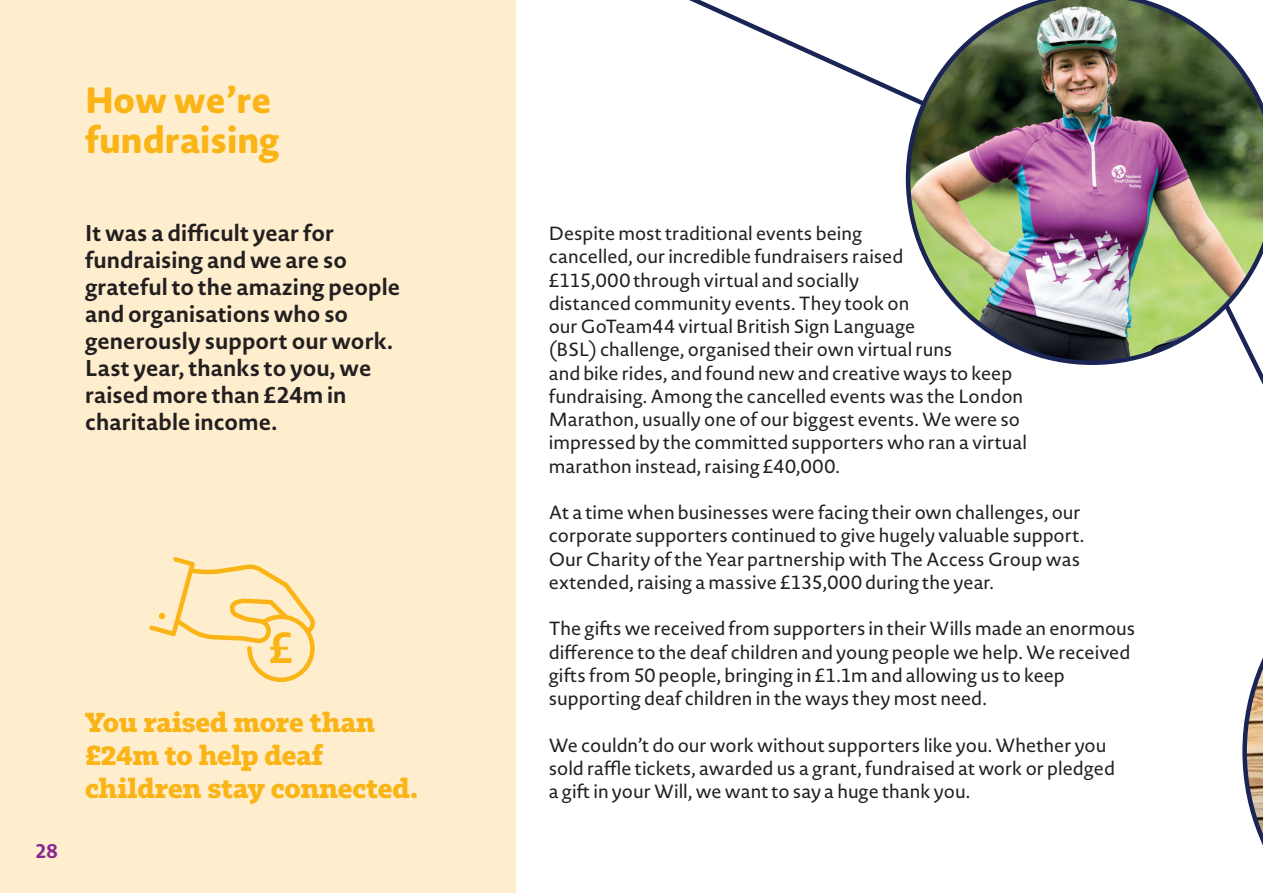
<style>
.page{position:relative;width:1263px;height:893px;background:#fff}
.page>*{position:absolute;margin:0;border:0;box-sizing:border-box;transform-origin:0 0}
.Standfirst{font:700 42.9px "Novel Sans Pro";color:#fbb416}
.A_Head{font:800 36px/40.5px "Novel Sans Rd Pro";color:#fbb416}
.Bullets{font:700 27px/33px "Tabac Slab";letter-spacing:-.015em;color:#fbb416}
.Standfirst-2{font:700 22.5px/27px "Novel Sans Pro";color:#231f20}
.t1{font:700 19.5px "Novel Sans Rd Pro";color:#892890}
.Body_copy{font:18.75px/23.2px "Novel Sans Pro";color:#231f20}
</style>
<div class="page">
<div style="left:0;top:0;width:515px;height:893px;background:#feeece"></div>
<svg style="left:149px;top:557px;width:166px;height:125px"></svg>
<svg style="left:689px;top:0;width:217px;height:98px"></svg>
<svg style="left:1242px;top:365px;width:21px;height:480px"></svg>
<img style="left:906px;top:0;width:357px;height:365px">
<p class="A_Head" style="left:85px;top:79px;width:196px">How we’re fundraising</p>
<p class="Standfirst-2" style="left:85px;top:219px;width:317px">It was a difficult year for fundraising and we are so grateful to the amazing people and organisations who so generously support our work.<br>Last year, thanks to you, we raised more than £24m in charitable income.</p>
<p class="t1" style="left:35px;top:836px;width:24px">28</p>
<p class="Standfirst" style="left:269px;top:616px;width:26px">£</p>
<p class="Bullets" style="left:85px;top:706px;width:335px">You raised more than £24m to help deaf children stay connected.</p>
<p class="Body_copy" style="left:549px;top:222px;width:480px">Despite most traditional events being<br>cancelled, our incredible fundraisers raised<br>£115,000 through virtual and socially<br>distanced community events. They took on<br>our GoTeam44 virtual British Sign Language<br>(BSL) challenge, organised their own virtual runs<br>and bike rides, and found new and creative ways to keep fundraising. Among the cancelled events was the London Marathon, usually one of our biggest events. We were so impressed by the committed supporters who ran a virtual marathon instead, raising £40,000.</p>
<p class="Body_copy" style="left:549px;top:501px;width:537px">At a time when businesses were facing their own challenges, our corporate supporters continued to give hugely valuable support.<br>Our Charity of the Year partnership with The Access Group was extended, raising a massive £135,000 during the year.</p>
<p class="Body_copy" style="left:549px;top:617px;width:588px">The gifts we received from supporters in their Wills made an enormous difference to the deaf children and young people we help. We received gifts from 50 people, bringing in £1.1m and allowing us to keep supporting deaf children in the ways they most need.</p>
<p class="Body_copy" style="left:549px;top:733px;width:568px">We couldn’t do our work without supporters like you. Whether you sold raffle tickets, awarded us a grant, fundraised at work or pledged a gift in your Will, we want to say a huge thank you.</p>
</div>
